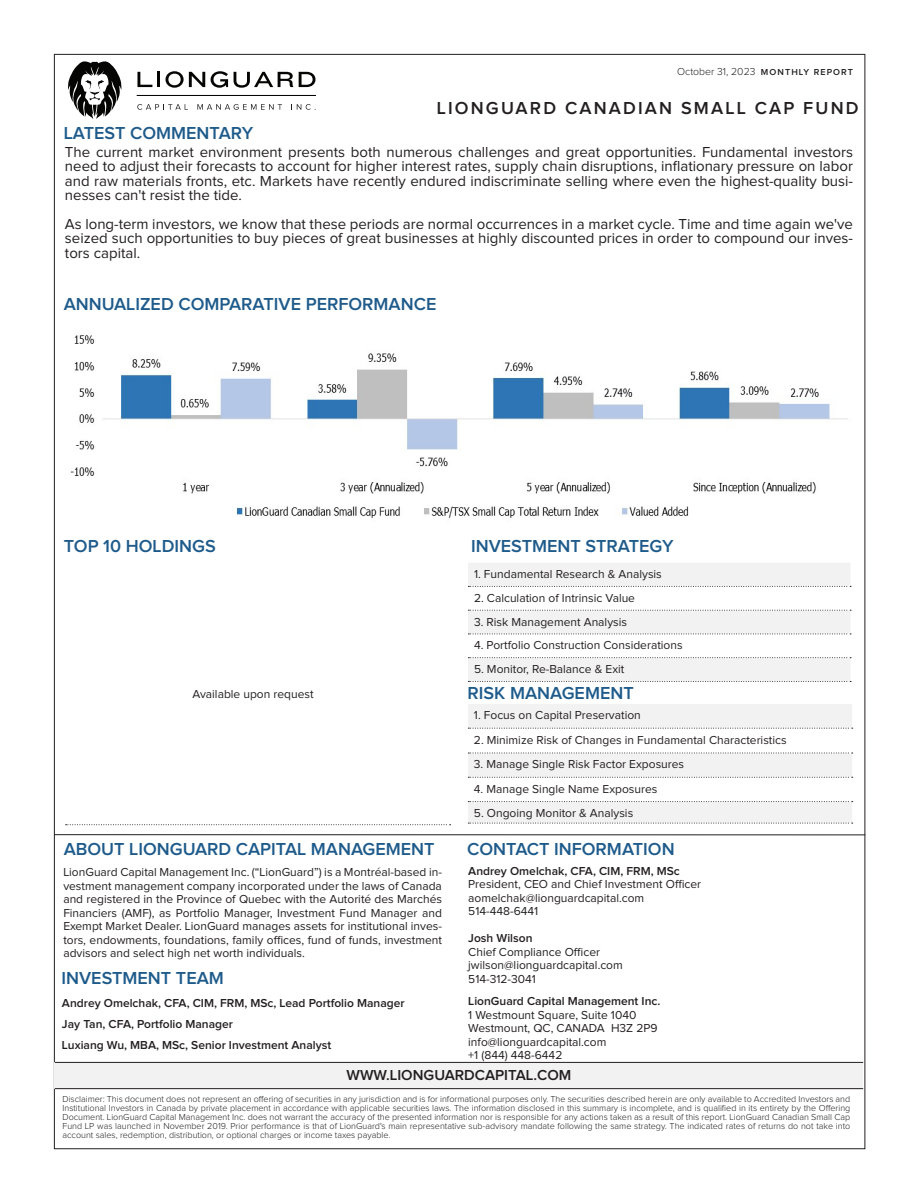
<style>
.page{position:relative;width:918px;height:1188px;background:#fff}
.page>*{position:absolute;margin:0;border:0;box-sizing:border-box;transform-origin:0 0}
.t1{font:600 18px "Proxima Nova";color:#1e5b8b}
.t2{font:600 18px "Proxima Nova";letter-spacing:.12em;color:#231f20}
.t3{font:15px/14.4px "Proxima Nova";color:#231f20;text-align:justify}
.t4{font:600 15px "Proxima Nova";color:#231f20}
.t5{font:12px/13.5px "Proxima Nova";color:#231f20;text-align:justify}
.t6{font:600 12px "Proxima Nova";color:#231f20}
.t7{font:300 10.5px "Proxima Nova";color:#231f20}
.t8{font:300 9px/9px "Proxima Nova";color:#231f20;text-align:justify}
.s1{font-weight:600;font-size:9px}
</style>
<div class="page">
<svg style="left:68px;top:61px;width:53px;height:58px"></svg>
<svg style="left:137px;top:72px;width:15px;height:15px"></svg>
<hr style="left:157px;top:72px;width:3px;height:15px;background:#050504">
<svg style="left:166px;top:71px;width:39px;height:17px"></svg>
<svg style="left:211px;top:71px;width:17px;height:17px"></svg>
<svg style="left:234px;top:72px;width:81px;height:16px"></svg>
<hr style="left:137px;top:95px;width:178px;height:1px;background:#050504">
<svg style="left:137px;top:104px;width:51px;height:6px"></svg>
<svg style="left:197px;top:104px;width:85px;height:6px"></svg>
<svg style="left:296px;top:104px;width:20px;height:6px"></svg>
<div style="left:55px;top:1062px;width:808px;height:27px;background:#f2f2f2"></div>
<hr style="left:55px;top:1062px;width:808px;height:1px;background:#231f20">
<hr style="left:55px;top:1088px;width:808px;height:1px;background:#231f20">
<hr style="left:54px;top:834px;width:811px;height:1px;background:#231f20">
<svg style="left:468px;top:563px;width:382px;height:118px;fill:#f2f2f2"></svg>
<svg style="left:468px;top:586px;width:383px;height:1px"></svg>
<svg style="left:468px;top:610px;width:383px;height:1px"></svg>
<svg style="left:468px;top:634px;width:383px;height:1px"></svg>
<svg style="left:468px;top:657px;width:383px;height:1px"></svg>
<svg style="left:468px;top:681px;width:383px;height:1px"></svg>
<svg style="left:468px;top:704px;width:384px;height:119px;fill:#f2f2f2"></svg>
<svg style="left:468px;top:728px;width:385px;height:1px"></svg>
<svg style="left:468px;top:753px;width:385px;height:1px"></svg>
<svg style="left:468px;top:777px;width:385px;height:1px"></svg>
<svg style="left:468px;top:801px;width:385px;height:1px"></svg>
<svg style="left:468px;top:823px;width:385px;height:1px"></svg>
<svg style="left:66px;top:824px;width:385px;height:1px"></svg>
<img style="left:70px;top:335px;width:778px;height:183px">
<p class="t7" style="left:677px;top:66px;width:177px">October 31, 2023 <span class="s1">MONTHLY REPORT</span></p>
<p class="t1" style="left:64px;top:123px;width:191px">LATEST COMMENTARY</p>
<p class="t2" style="left:437px;top:98px;width:423px">LIONGUARD CANADIAN SMALL CAP FUND</p>
<p class="t3" style="left:65px;top:145px;width:790px">The current market environment presents both numerous challenges and great opportunities. Fundamental investors need to adjust their forecasts to account for higher interest rates, supply chain disruptions, inflationary pressure on labor and raw materials fronts, etc. Markets have recently endured indiscriminate selling where even the highest-quality busi&shy;nesses can't resist the tide.</p>
<p class="t3" style="left:65px;top:217px;width:790px">As long-term investors, we know that these periods are normal occurrences in a market cycle. Time and time again we've seized such opportunities to buy pieces of great businesses at highly discounted prices in order to compound our inves&shy;tors capital.</p>
<p class="t1" style="left:64px;top:294px;width:374px">ANNUALIZED COMPARATIVE PERFORMANCE</p>
<p class="t1" style="left:64px;top:536px;width:153px">TOP 10 HOLDINGS</p>
<p class="t1" style="left:471px;top:536px;width:204px">INVESTMENT STRATEGY</p>
<p class="t5" style="left:474px;top:568px;width:189px">1. Fundamental Research &amp; Analysis</p>
<p class="t5" style="left:474px;top:591px;width:163px">2. Calculation of Intrinsic Value</p>
<p class="t5" style="left:474px;top:615px;width:155px">3. Risk Management Analysis</p>
<p class="t5" style="left:474px;top:639px;width:210px">4. Portfolio Construction Considerations</p>
<p class="t5" style="left:474px;top:663px;width:152px">5. Monitor, Re-Balance &amp; Exit</p>
<p class="t5" style="left:474px;top:709px;width:168px">1. Focus on Capital Preservation</p>
<p class="t5" style="left:474px;top:733px;width:314px">2. Minimize Risk of Changes in Fundamental Characteristics</p>
<p class="t5" style="left:474px;top:758px;width:212px">3. Manage Single Risk Factor Exposures</p>
<p class="t5" style="left:474px;top:782px;width:185px">4. Manage Single Name Exposures</p>
<p class="t5" style="left:474px;top:807px;width:161px">5. Ongoing Monitor &amp; Analysis</p>
<p class="t5" style="left:192px;top:688px;width:123px">Available upon request</p>
<p class="t1" style="left:468px;top:683px;width:168px">RISK MANAGEMENT</p>
<p class="t1" style="left:64px;top:839px;width:372px">ABOUT LIONGUARD CAPITAL MANAGEMENT</p>
<p class="t1" style="left:467px;top:839px;width:209px">CONTACT INFORMATION</p>
<p class="t5" style="left:63px;top:866px;width:380px">LionGuard Capital Management Inc. (“LionGuard”) is a Montréal-based in&shy;vestment management company incorporated under the laws of Canada and registered in the Province of Quebec with the Autorité des Marchés Financiers (AMF), as Portfolio Manager, Investment Fund Manager and Exempt Market Dealer. LionGuard manages assets for institutional inves&shy;tors, endowments, foundations, family offices, fund of funds, investment advisors and select high net worth individuals.</p>
<p class="t1" style="left:62px;top:968px;width:164px">INVESTMENT TEAM</p>
<p class="t6" style="left:62px;top:996px;width:344px">Andrey Omelchak, CFA, CIM, FRM, MSc, Lead Portfolio Manager</p>
<p class="t6" style="left:62px;top:1017px;width:173px">Jay Tan, CFA, Portfolio Manager</p>
<p class="t6" style="left:62px;top:1038px;width:271px">Luxiang Wu, MBA, MSc, Senior Investment Analyst</p>
<p class="t6" style="left:468px;top:864px;width:213px">Andrey Omelchak, CFA, CIM, FRM, MSc</p>
<p class="t5" style="left:468px;top:878px;width:234px">President, CEO and Chief Investment Officer</p>
<p class="t5" style="left:468px;top:891px;width:178px">aomelchak@lionguardcapital.com</p>
<p class="t5" style="left:468px;top:905px;width:71px">514-448-6441</p>
<p class="t6" style="left:468px;top:932px;width:66px">Josh Wilson</p>
<p class="t5" style="left:468px;top:945px;width:133px">Chief Compliance Officer</p>
<p class="t5" style="left:468px;top:959px;width:156px">jwilson@lionguardcapital.com</p>
<p class="t5" style="left:468px;top:972px;width:69px">514-312-3041</p>
<p class="t6" style="left:468px;top:995px;width:194px">LionGuard Capital Management Inc.</p>
<p class="t5" style="left:468px;top:1008px;width:170px">1 Westmount Square, Suite 1040</p>
<p class="t5" style="left:468px;top:1022px;width:191px">Westmount, QC, CANADA H3Z 2P9</p>
<p class="t5" style="left:468px;top:1035px;width:140px">info@lionguardcapital.com</p>
<p class="t5" style="left:468px;top:1049px;width:96px">+1 (844) 448-6442</p>
<p class="t4" style="left:346px;top:1067px;width:226px">WWW.LIONGUARDCAPITAL.COM</p>
<p class="t8" style="left:62px;top:1095px;width:789px">Disclaimer: This document does not represent an offering of securities in any jurisdiction and is for informational purposes only. The securities described herein are only available to Accredited Investors and Institutional Investors in Canada by private placement in accordance with applicable securities laws. The information disclosed in this summary is incomplete, and is qualified in its entirety by the Offering Document. LionGuard Capital Management Inc. does not warrant the accuracy of the presented information nor is responsible for any actions taken as a result of this report. LionGuard Canadian Small Cap Fund LP was launched in November 2019. Prior performance is that of LionGuard's main representative sub-advisory mandate following the same strategy. The indicated rates of returns do not take into account sales, redemption, distribution, or optional charges or income taxes payable.</p>
</div>
